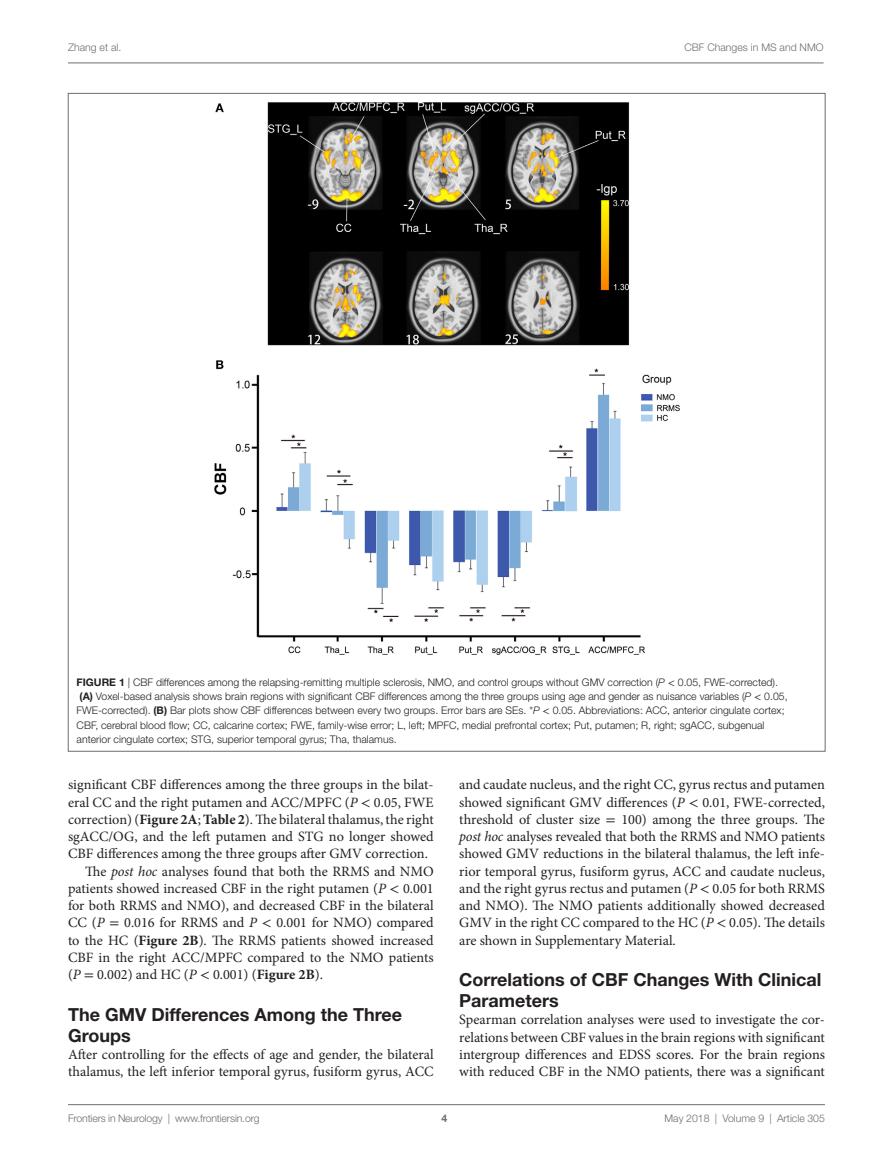
<style>
.page{position:relative;width:893px;height:1170px;background:#fff}
.page>*{position:absolute;margin:0;border:0;box-sizing:border-box;transform-origin:0 0}
.t1{font:700 18px/21px "Helvetica Neue LT Std";color:#231f20}
.t2{font:14.25px/17.2px "Minion Pro";color:#231f20;text-align:justify}
.t3{font:300 10.5px/14.2px "Helvetica Neue LT Std";color:#231f20}
.t4{font:300 10.5px "Helvetica Neue LT Std";color:#6c6d70}
.t5{font:700 10.5px "Helvetica Neue LT Std";color:#6c6d70}
.s1{font-weight:700}
.s2{font-style:italic}
.s3{font-family:"STIX General";font-weight:400}
.s4{font-family:"STIX General"}
</style>
<div class="page">
<img style="left:214px;top:102px;width:466px;height:553px">
<hr style="left:68px;top:63px;width:756px;height:1px;background:#6c6d70">
<hr style="left:68px;top:1104px;width:757px;height:1px;background:#6c6d70">
<p class="t4" style="left:68px;top:41px;width:55px">Zhang et al.</p>
<p class="t4" style="left:684px;top:41px;width:141px">CBF Changes in MS and NMO</p>
<p class="t3" style="left:77px;top:674px;width:712px"><span class="s1">Figure 1</span> | CBF differences among the relapsing-remitting multiple sclerosis, NMO, and control groups without GMV correction (<span class="s2">P</span> <span class="s3">&lt;</span> 0.05, FWE-corrected). <span class="s1">(A)</span> Voxel-based analysis shows brain regions with significant CBF differences among the three groups using age and gender as nuisance variables (<span class="s2">P</span> <span class="s3">&lt;</span> 0.05, FWE-corrected). <span class="s1">(B)</span> Bar plots show CBF differences between every two groups. Error bars are SEs. *<span class="s2">P</span> <span class="s3">&lt;</span> 0.05. Abbreviations: ACC, anterior cingulate cortex; CBF, cerebral blood flow; CC, calcarine cortex; FWE, family-wise error; L, left; MPFC, medial prefrontal cortex; Put, putamen; R, right; sgACC, subgenual anterior cingulate cortex; STG, superior temporal gyrus; Tha, thalamus.</p>
<p class="t2" style="left:68px;top:776px;width:367px">significant CBF differences among the three groups in the bilat-</p>
<p class="t2" style="left:68px;top:793px;width:367px">eral CC and the right putamen and ACC/MPFC (<span class="s2">P</span> <span class="s4">&lt;</span> 0.05, FWE</p>
<p class="t2" style="left:68px;top:810px;width:367px">correction) (<span class="s1">Figure 2A</span>; <span class="s1">Table 2</span>). The bilateral thalamus, the right</p>
<p class="t2" style="left:68px;top:828px;width:367px">sgACC/OG, and the left putamen and STG no longer showed</p>
<p class="t2" style="left:68px;top:845px;width:361px">CBF differences among the three groups after GMV correction.</p>
<p class="t2" style="left:85px;top:862px;width:350px">The <span class="s2">post hoc</span> analyses found that both the RRMS and NMO</p>
<p class="t2" style="left:68px;top:879px;width:367px">patients showed increased CBF in the right putamen (<span class="s2">P</span> <span class="s4">&lt;</span> 0.001</p>
<p class="t2" style="left:68px;top:897px;width:367px">for both RRMS and NMO), and decreased CBF in the bilateral</p>
<p class="t2" style="left:68px;top:914px;width:367px">CC (<span class="s2">P</span> <span class="s4">=</span> 0.016 for RRMS and <span class="s2">P</span> <span class="s4">&lt;</span> 0.001 for NMO) compared</p>
<p class="t2" style="left:68px;top:931px;width:367px">to the HC (<span class="s1">Figure 2B</span>). The RRMS patients showed increased</p>
<p class="t2" style="left:68px;top:948px;width:367px">CBF in the right ACC/MPFC compared to the NMO patients</p>
<p class="t2" style="left:68px;top:966px;width:256px">(<span class="s2">P</span> <span class="s4">=</span> 0.002) and HC (<span class="s2">P</span> <span class="s4">&lt;</span> 0.001) (<span class="s1">Figure 2B</span>).</p>
<p class="t1" style="left:68px;top:1003px;width:336px">The GMV Differences Among the Three<br>Groups</p>
<p class="t2" style="left:68px;top:1045px;width:367px">After controlling for the effects of age and gender, the bilateral thalamus, the left inferior temporal gyrus, fusiform gyrus, ACC</p>
<p class="t2" style="left:459px;top:776px;width:367px">and caudate nucleus, and the right CC, gyrus rectus and putamen showed significant GMV differences (<span class="s2">P</span> <span class="s4">&lt;</span> 0.01, FWE-corrected, threshold of cluster size <span class="s4">=</span> 100) among the three groups. The <span class="s2">post hoc</span> analyses revealed that both the RRMS and NMO patients showed GMV reductions in the bilateral thalamus, the left infe&shy;rior temporal gyrus, fusiform gyrus, ACC and caudate nucleus, and the right gyrus rectus and putamen (<span class="s2">P</span> <span class="s4">&lt;</span> 0.05 for both RRMS and NMO). The NMO patients additionally showed decreased GMV in the right CC compared to the HC (<span class="s2">P</span> <span class="s4">&lt;</span> 0.05). The details are shown in Supplementary Material.</p>
<p class="t1" style="left:459px;top:968px;width:364px">Correlations of CBF Changes With Clinical<br>Parameters</p>
<p class="t2" style="left:459px;top:1011px;width:367px">Spearman correlation analyses were used to investigate the cor&shy;relations between CBF values in the brain regions with significant intergroup differences and EDSS scores. For the brain regions with reduced CBF in the NMO patients, there was a significant</p>
<p class="t4" style="left:68px;top:1111px;width:193px">Frontiers in Neurology | www.frontiersin.org</p>
<p class="t4" style="left:665px;top:1111px;width:162px">May 2018 | Volume 9 | Article 305</p>
<p class="t5" style="left:441px;top:1111px;width:7px">4</p>
</div>
